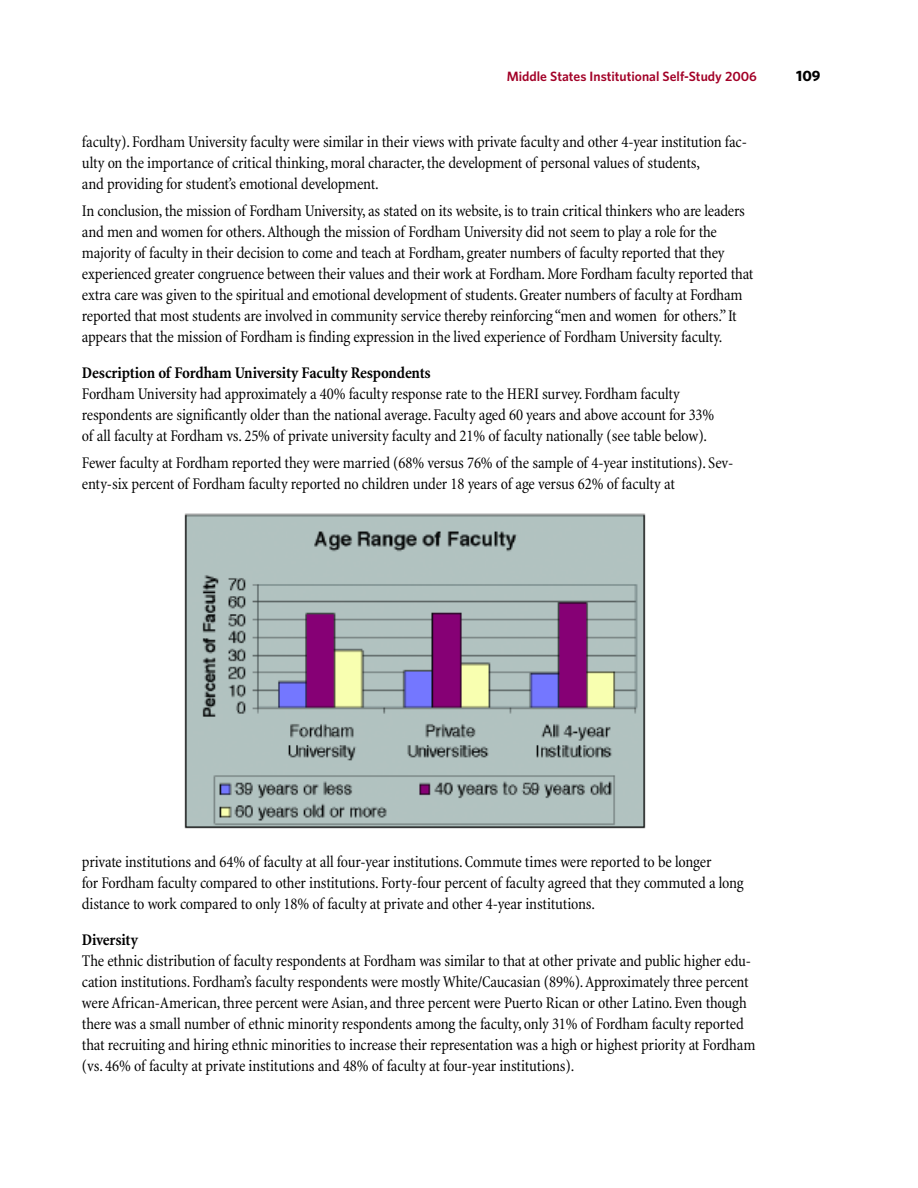
<style>
.page{position:relative;width:918px;height:1188px;background:#fff}
.page>*{position:absolute;margin:0;border:0;box-sizing:border-box;transform-origin:0 0}
.t1{font:condensed 16.5px/21px "Minion";letter-spacing:-.01em;color:#000}
.t2{font:700 condensed 16.5px "Minion";letter-spacing:-.015em;color:#000}
.t3{font:700 15px "Whitney";color:#000}
.t4{font:600 13.5px "Whitney";color:#a20127}
</style>
<div class="page">
<img style="left:184px;top:513px;width:462px;height:316px">
<p class="t4" style="left:507px;top:69px;width:252px">Middle States Institutional Self-Study 2006</p>
<p class="t3" style="left:796px;top:67px;width:26px">109</p>
<p class="t1" style="left:82px;top:132px;width:666px">faculty). Fordham University faculty were similar in their views with private faculty and other 4-year institution fac&shy;ulty on the importance of critical thinking, moral character, the development of personal values of students,<br>and providing for student’s emotional development.</p>
<p class="t1" style="left:82px;top:201px;width:673px">In conclusion, the mission of Fordham University, as stated on its website, is to train critical thinkers who are leaders and men and women for others. Although the mission of Fordham University did not seem to play a role for the majority of faculty in their decision to come and teach at Fordham, greater numbers of faculty reported that they experienced greater congruence between their values and their work at Fordham. More Fordham faculty reported that extra care was given to the spiritual and emotional development of students. Greater numbers of faculty at Fordham reported that most students are involved in community service thereby reinforcing “men and women for others.” It appears that the mission of Fordham is finding expression in the lived experience of Fordham University faculty.</p>
<p class="t2" style="left:82px;top:366px;width:350px">Description of Fordham University Faculty Respondents</p>
<p class="t1" style="left:82px;top:384px;width:634px">Fordham University had approximately a 40% faculty response rate to the HERI survey. Fordham faculty respondents are significantly older than the national average. Faculty aged 60 years and above account for 33% of all faculty at Fordham vs. 25% of private university faculty and 21% of faculty nationally (see table below).</p>
<p class="t1" style="left:82px;top:453px;width:653px">Fewer faculty at Fordham reported they were married (68% versus 76% of the sample of 4-year institutions). Sev&shy;enty-six percent of Fordham faculty reported no children under 18 years of age versus 62% of faculty at</p>
<p class="t1" style="left:82px;top:852px;width:663px">private institutions and 64% of faculty at all four-year institutions. Commute times were reported to be longer<br>for Fordham faculty compared to other institutions. Forty-four percent of faculty agreed that they commuted a long distance to work compared to only 18% of faculty at private and other 4-year institutions.</p>
<p class="t2" style="left:82px;top:933px;width:58px">Diversity</p>
<p class="t1" style="left:82px;top:951px;width:675px">The ethnic distribution of faculty respondents at Fordham was similar to that at other private and public higher edu&shy;cation institutions. Fordham’s faculty respondents were mostly White/Caucasian (89%). Approximately three percent were African-American, three percent were Asian, and three percent were Puerto Rican or other Latino. Even though there was a small number of ethnic minority respondents among the faculty, only 31% of Fordham faculty reported that recruiting and hiring ethnic minorities to increase their representation was a high or highest priority at Fordham (vs. 46% of faculty at private institutions and 48% of faculty at four-year institutions).</p>
</div>
